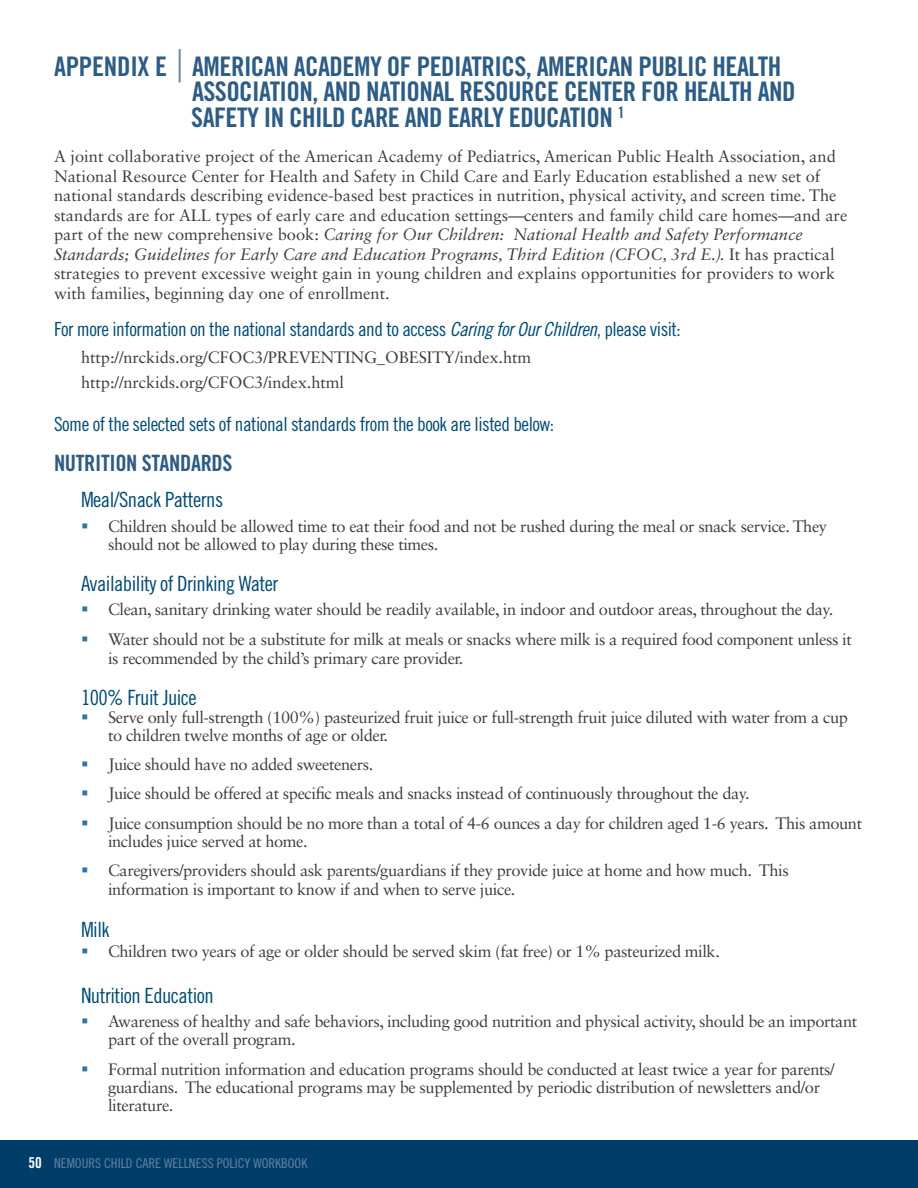
<style>
.page{position:relative;width:918px;height:1188px;background:#fff}
.page>*{position:absolute;margin:0;border:0;box-sizing:border-box;transform-origin:0 0}
._1_2_3_sub_subhead{font:27px/25.5px "Trade Gothic LT Std Bd Cn 20";letter-spacing:-.02em;color:#2d5c85}
.list_title_header{font:22.5px "Trade Gothic LT Std Bd Cn 20";letter-spacing:-.015em;color:#2d5c85}
.med_sub_tgc{font:21px "Trade Gothic LT Std Cn 18";letter-spacing:-.025em;color:#004a73}
.list_header{font:19.5px "Trade Gothic LT Std Cn 18";letter-spacing:-.025em;color:#004a73}
.bullet_stements{font:16.5px/18px "Sabon LT Std";letter-spacing:-.025em;color:#3e3e3f}
.lindsay_copy{font:16.5px/19.5px "Sabon LT Std";color:#3e3e3f}
.lsp_text{font:16.5px "Sabon LT Std";letter-spacing:-.005em;color:#3e3e3f}
.t1{font:13.5px "Trade Gothic LT Std Cn 18";color:#6583a6}
.s1{font-family:"Trade Gothic LT Std Cn 18";font-size:45px;color:#6a87a9}
.s2{font-style:italic}
.s3{font-family:"Trade Gothic LT Std Cn 18 Obl"}
.s4{font-family:"Trade Gothic LT Std Bd Cn 20";font-size:15px;color:#fff}
</style>
<div class="page">
<div style="left:0;top:1140px;width:918px;height:48px;background:#003e69"></div>
<p class="_1_2_3_sub_subhead" style="left:191px;top:53px;width:606px;text-indent:-137px">APPENDIX E <span class="s1">|</span> AMERICAN ACADEMY OF PEDIATRICS, AMERICAN PUBLIC HEALTH<br>ASSOCIATION, AND NATIONAL RESOURCE CENTER FOR HEALTH AND<br>SAFETY IN CHILD CARE AND EARLY EDUCATION <sup>1</sup></p>
<p class="lindsay_copy" style="left:54px;top:146px;width:795px">A joint collaborative project of the American Academy of Pediatrics, American Public Health Association, and National Resource Center for Health and Safety in Child Care and Early Education established a new set of national standards describing evidence-based best practices in nutrition, physical activity, and screen time. The standards are for ALL types of early care and education settings—centers and family child care homes—and are part of the new comprehensive book: <span class="s2">Caring for Our Children: National Health and Safety Performance Standards; Guidelines for Early Care and Education Programs, Third Edition (CFOC, 3rd E.).</span> It has practical strategies to prevent excessive weight gain in young children and explains opportunities for providers to work with families, beginning day one of enrollment.</p>
<p class="list_header" style="left:54px;top:317px;width:628px">For more information on the national standards and to access <span class="s3">Caring for Our Children</span>, please visit:</p>
<p class="lsp_text" style="left:81px;top:348px;width:452px">http://nrckids.org/CFOC3/PREVENTING_OBESITY/index.htm</p>
<p class="lsp_text" style="left:81px;top:372px;width:265px">http://nrckids.org/CFOC3/index.html</p>
<p class="list_header" style="left:54px;top:412px;width:502px">Some of the selected sets of national standards from the book are listed below:</p>
<p class="list_title_header" style="left:54px;top:450px;width:180px">NUTRITION STANDARDS</p>
<p class="med_sub_tgc" style="left:81px;top:487px;width:144px">Meal/Snack Patterns</p>
<p class="bullet_stements" style="left:108px;top:517px;width:721px">Children should be allowed time to eat their food and not be rushed during the meal or snack service. They should not be allowed to play during these times.</p>
<p class="med_sub_tgc" style="left:81px;top:571px;width:199px">Availability of Drinking Water</p>
<p class="bullet_stements" style="left:108px;top:600px;width:727px">Clean, sanitary drinking water should be readily available, in indoor and outdoor areas, throughout the day.</p>
<p class="bullet_stements" style="left:108px;top:629px;width:745px;line-height:19.5px">Water should not be a substitute for milk at meals or snacks where milk is a required food component unless it is recommended by the child’s primary care provider.</p>
<p class="med_sub_tgc" style="left:81px;top:685px;width:117px">100% Fruit Juice</p>
<p class="bullet_stements" style="left:108px;top:708px;width:741px">Serve only full-strength (100%) pasteurized fruit juice or full-strength fruit juice diluted with water from a cup to children twelve months of age or older.</p>
<p class="bullet_stements" style="left:108px;top:755px;width:267px">Juice should have no added sweeteners.</p>
<p class="bullet_stements" style="left:108px;top:784px;width:643px">Juice should be offered at specific meals and snacks instead of continuously throughout the day.</p>
<p class="bullet_stements" style="left:108px;top:814px;width:756px">Juice consumption should be no more than a total of 4-6 ounces a day for children aged 1-6 years. This amount includes juice served at home.</p>
<p class="bullet_stements" style="left:108px;top:860px;width:682px;line-height:19.5px">Caregivers/providers should ask parents/guardians if they provide juice at home and how much. This information is important to know if and when to serve juice.</p>
<p class="med_sub_tgc" style="left:81px;top:918px;width:30px">Milk</p>
<p class="bullet_stements" style="left:108px;top:942px;width:613px">Children two years of age or older should be served skim (fat free) or 1% pasteurized milk.</p>
<p class="med_sub_tgc" style="left:81px;top:983px;width:134px">Nutrition Education</p>
<p class="bullet_stements" style="left:108px;top:1013px;width:751px">Awareness of healthy and safe behaviors, including good nutrition and physical activity, should be an important part of the overall program.</p>
<p class="bullet_stements" style="left:108px;top:1060px;width:728px">Formal nutrition information and education programs should be conducted at least twice a year for parents/ guardians. The educational programs may be supplemented by periodic distribution of newsletters and/or literature.</p>
<p class="t1" style="left:28px;top:1155px;width:280px"><span class="s4">50</span> NEMOURS CHILD CARE WELLNESS POLICY WORKBOOK</p>
</div>
